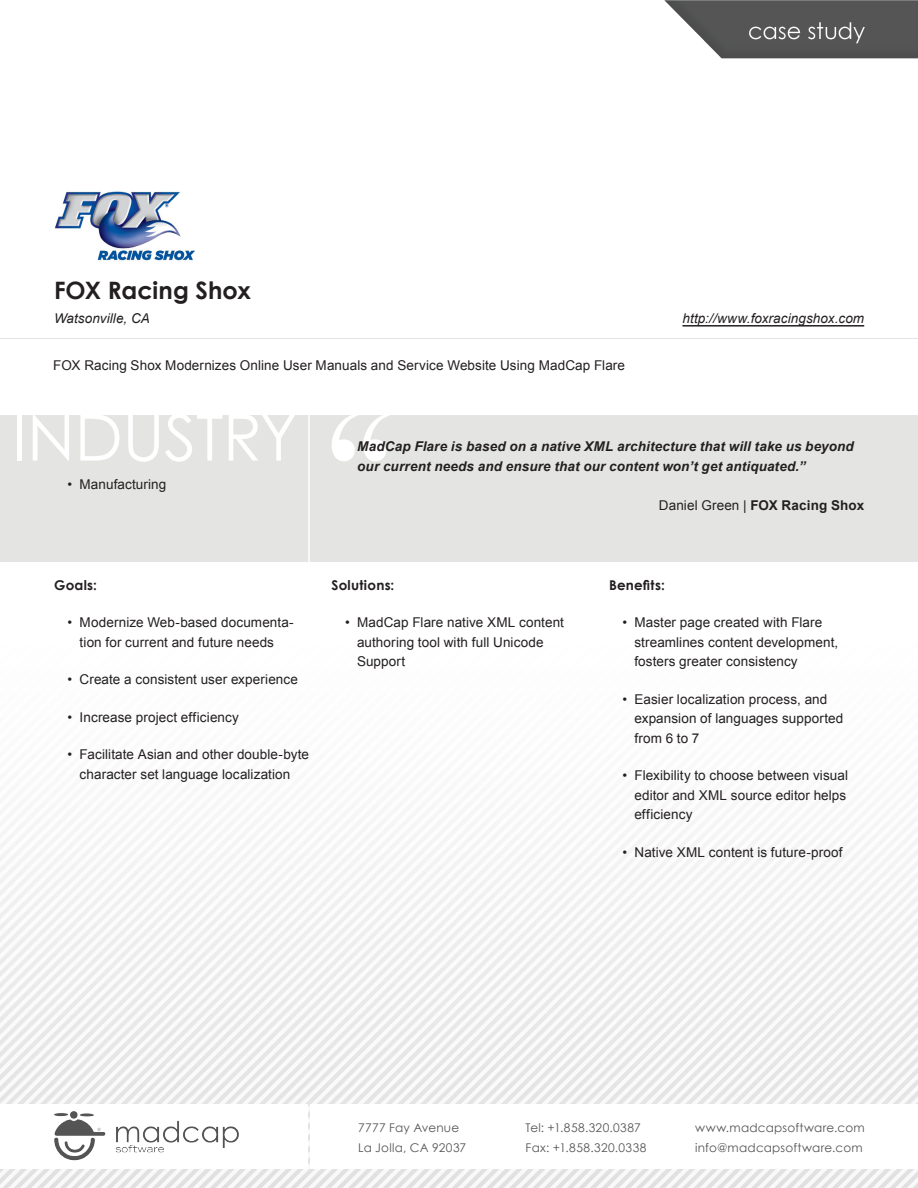
<style>
.page{position:relative;width:918px;height:1188px;background:#fff}
.page>*{position:absolute;margin:0;border:0;box-sizing:border-box;transform-origin:0 0}
.t1{font:189px "Bask Old Face";color:#fff}
.t2{font:64.5px "Century Gothic";letter-spacing:-.005em;color:#fff}
.t3{font:700 24px "Century Gothic";color:#231f20}
.t4{font:13.5px/19.5px "Arial";letter-spacing:.005em;color:#231f20}
.quote{font:italic 700 13.5px/19.5px "Arial";letter-spacing:.01em;color:#231f20}
.Location{font:italic 13.5px "Arial";letter-spacing:.005em;color:#231f20}
.Subhead{font:700 13.5px "Century Gothic";letter-spacing:.02em;color:#231f20}
.t5{font:700 13.5px "Arial";letter-spacing:.01em;color:#231f20}
.t6{font:12px/19.5px "Century Gothic";letter-spacing:.02em;color:#555}
.s1{font-weight:400}
</style>
<div class="page">
<img style="left:0;top:250px;width:918px;height:938px">
<div style="left:0;top:415px;width:918px;height:147px;background:#e4e5e2"></div>
<hr style="left:308px;top:415px;width:2px;height:147px;background:#fff">
<img style="left:664px;top:0;width:254px;height:59px">
<div style="left:0;top:1104px;width:308px;height:64px;background:#fff"></div>
<div style="left:310px;top:1104px;width:608px;height:64px;background:#fff"></div>
<img style="left:52px;top:1100px;width:190px;height:72px">
<img style="left:52px;top:191px;width:142px;height:73px">
<hr style="left:0;top:338px;width:918px;height:1px;background:#e4e5e2">
<hr style="left:682px;top:325px;width:182px;height:2px;background:#231f20">
<p class="t3" style="left:54px;top:272px;width:198px">FOX Racing Shox</p>
<p class="Location" style="left:54px;top:309px;width:97px">Watsonville, CA</p>
<p class="Location" style="left:682px;top:309px;width:183px">http://www.foxracingshox.com</p>
<p class="t4" style="left:53px;top:355px;width:573px">FOX Racing Shox Modernizes Online User Manuals and Service Website Using MadCap Flare</p>
<h2 class="t2" style="left:12px;top:392px;width:287px">INDUSTRY</h2>
<h1 class="t1" style="left:323px;top:376px;width:78px">“</h1>
<p class="quote" style="left:357px;top:437px;width:498px">MadCap Flare is based on a native XML architecture that will take us beyond our current needs and ensure that our content won’t get antiquated.”</p>
<p class="t5" style="left:659px;top:496px;width:207px"><span class="s1">Daniel Green |</span> FOX Racing Shox</p>
<p class="t4" style="left:68px;top:475px;width:100px">• Manufacturing</p>
<p class="Subhead" style="left:54px;top:575px;width:44px">Goals:</p>
<p class="t4" style="left:68px;top:613px;width:228px;text-align:center">• Modernize Web-based documenta&shy;tion for current and future needs</p>
<p class="t4" style="left:68px;top:670px;width:232px">• Create a consistent user experience</p>
<p class="t4" style="left:68px;top:707px;width:173px">• Increase project efficiency</p>
<p class="t4" style="left:68px;top:745px;width:243px;text-align:center">• Facilitate Asian and other double-byte character set language localization</p>
<p class="Subhead" style="left:332px;top:575px;width:64px">Solutions:</p>
<p class="t4" style="left:357px;top:613px;width:208px;text-indent:-12px">• MadCap Flare native XML content authoring tool with full Unicode<br>Support</p>
<p class="Subhead" style="left:609px;top:575px;width:57px">Benefits:</p>
<p class="t4" style="left:634px;top:613px;width:205px;text-indent:-12px">• Master page created with Flare streamlines content development, fosters greater consistency</p>
<p class="t4" style="left:634px;top:689px;width:210px;text-indent:-12px">• Easier localization process, and expansion of languages supported from 6 to 7</p>
<p class="t4" style="left:634px;top:766px;width:215px;text-indent:-12px">• Flexibility to choose between visual editor and XML source editor helps efficiency</p>
<p class="t4" style="left:622px;top:842px;width:221px">• Native XML content is future-proof</p>
<p class="t6" style="left:358px;top:1118px;width:110px">7777 Fay Avenue<br>La Jolla, CA 92037</p>
<p class="t6" style="left:526px;top:1118px;width:122px">Tel: +1.858.320.0387<br>Fax: +1.858.320.0338</p>
<p class="t6" style="left:695px;top:1118px;width:171px">www.madcapsoftware.com info@madcapsoftware.com</p>
</div>
